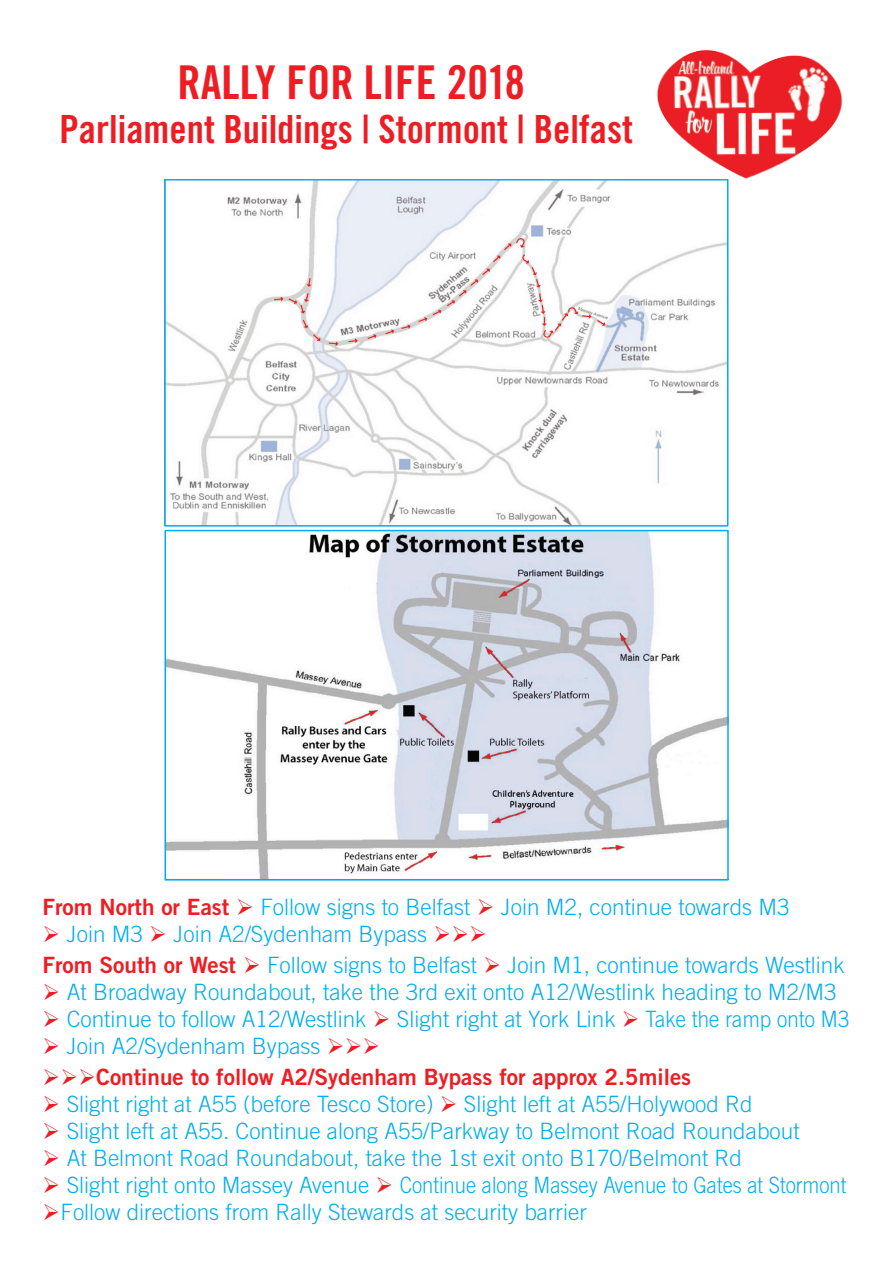
<style>
.page{position:relative;width:893px;height:1263px;background:#fff}
.page>*{position:absolute;margin:0;border:0;box-sizing:border-box;transform-origin:0 0}
.t1{font:46.65px "Trade Gothic LT Std Bd Cn 20";color:#ee1d23}
.t2{font:38.85px "Trade Gothic LT Std Bd Cn 20";color:#ee1d23}
.t3{font:300 22.5px "Trade Gothic LT Std";color:#00aeef}
.t4{font:22.5px "Trade Gothic LT Std Bd 2";color:#ee1d23}
.s1{font-family:"Trade Gothic LT Std Bd 2";font-weight:400;color:#ee1d23}
.s2{color:#ee1d23}
</style>
<div class="page">
<img style="left:167px;top:182px;width:558px;height:342px">
<div style="left:164px;top:179px;width:564px;height:348px;border:2px solid #00aeef"></div>
<img style="left:167px;top:533px;width:559px;height:344px">
<div style="left:164px;top:530px;width:565px;height:350px;border:2px solid #00aeef"></div>
<img style="left:654px;top:49px;width:189px;height:134px">
<p class="t1" style="left:178px;top:54px;width:349px">RALLY FOR LIFE 2018</p>
<p class="t2" style="left:60px;top:106px;width:575px">Parliament Buildings | Stormont | Belfast</p>
<p class="t3" style="left:43px;top:893px;width:748px"><span class="s1">From North or East</span> <span class="s2">➢</span> Follow signs to Belfast <span class="s2">➢</span> Join M2, continue towards M3</p>
<p class="t3" style="left:43px;top:920px;width:446px"><span class="s2">➢</span> Join M3 <span class="s2">➢</span> Join A2/Sydenham Bypass <span class="s2">➢➢➢</span></p>
<p class="t3" style="left:43px;top:952px;width:804px"><span class="s1">From South or West</span> <span class="s2">➢</span> Follow signs to Belfast <span class="s2">➢</span> Join M1, continue towards Westlink</p>
<p class="t3" style="left:43px;top:979px;width:795px"><span class="s2">➢</span> At Broadway Roundabout, take the 3rd exit onto A12/Westlink heading to M2/M3</p>
<p class="t3" style="left:43px;top:1006px;width:809px"><span class="s2">➢</span> Continue to follow A12/Westlink <span class="s2">➢</span> Slight right at York Link <span class="s2">➢</span> Take the ramp onto M3</p>
<p class="t3" style="left:43px;top:1033px;width:339px"><span class="s2">➢</span> Join A2/Sydenham Bypass <span class="s2">➢➢➢</span></p>
<p class="t4" style="left:43px;top:1063px;width:650px">➢➢➢Continue to follow A2/Sydenham Bypass for approx 2.5miles</p>
<p class="t3" style="left:43px;top:1091px;width:712px"><span class="s2">➢</span> Slight right at A55 (before Tesco Store) <span class="s2">➢</span> Slight left at A55/Holywood Rd</p>
<p class="t3" style="left:43px;top:1118px;width:758px"><span class="s2">➢</span> Slight left at A55. Continue along A55/Parkway to Belmont Road Roundabout</p>
<p class="t3" style="left:43px;top:1145px;width:701px"><span class="s2">➢</span> At Belmont Road Roundabout, take the 1st exit onto B170/Belmont Rd</p>
<p class="t3" style="left:43px;top:1172px;width:805px"><span class="s2">➢</span> Slight right onto Massey Avenue <span class="s2">➢</span> Continue along Massey Avenue to Gates at Stormont</p>
<p class="t3" style="left:43px;top:1199px;width:546px"><span class="s2">➢</span>Follow directions from Rally Stewards at security barrier</p>
</div>
